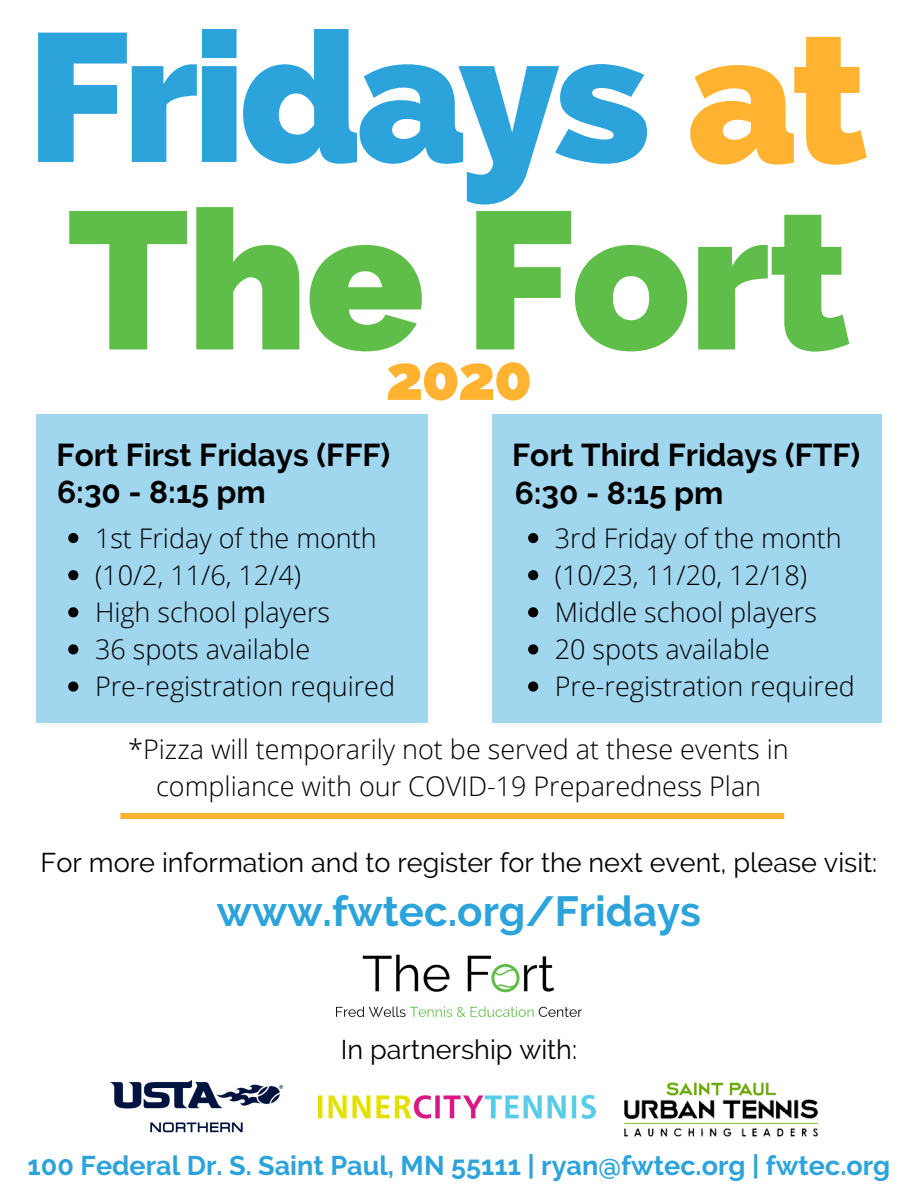
<style>
.page{position:relative;width:918px;height:1188px;background:#fff}
.page>*{position:absolute;margin:0;border:0;box-sizing:border-box;transform-origin:0 0}
.t1{font:800 195px "Raleway";letter-spacing:-.01em;color:#5fbe49}
.t2{font:800 182.25px "Raleway";letter-spacing:-.03em;color:#2ca3db}
.t3{font:800 63px "Raleway";color:#ffb331}
.t4{font:700 42px "Raleway";color:#2ca3db}
.t5{font:700 31.5px "Raleway";color:#000}
.t6{font:300 27px/37.2px "Open Sans";color:#000}
.t7{font:27px "Raleway";color:#000}
.t8{font:700 27px "Raleway";color:#2ca3db}
.s1{color:#ffb331}
</style>
<div class="page">
<img style="left:110px;top:1079px;width:174px;height:54px">
<img style="left:624px;top:1082px;width:194px;height:55px">
<img style="left:318px;top:1096px;width:277px;height:22px">
<div style="left:36px;top:415px;width:391px;height:308px;background:#a1d6ef"></div>
<div style="left:492px;top:415px;width:390px;height:308px;background:#a1d6ef"></div>
<div style="left:120px;top:813px;width:664px;height:6px;background:#ffb331"></div>
<svg style="left:68px;top:533px;width:10px;height:10px"></svg>
<svg style="left:68px;top:570px;width:10px;height:10px"></svg>
<svg style="left:68px;top:607px;width:10px;height:10px"></svg>
<svg style="left:68px;top:644px;width:10px;height:10px"></svg>
<svg style="left:68px;top:681px;width:10px;height:11px"></svg>
<svg style="left:528px;top:533px;width:10px;height:10px"></svg>
<svg style="left:528px;top:570px;width:10px;height:10px"></svg>
<svg style="left:528px;top:607px;width:10px;height:10px"></svg>
<svg style="left:528px;top:644px;width:10px;height:10px"></svg>
<svg style="left:528px;top:681px;width:10px;height:11px"></svg>
<img style="left:336px;top:954px;width:246px;height:64px">
<h2 class="t2" style="left:27px;top:-9px;width:843px">Fridays <span class="s1">at</span></h2>
<h1 class="t1" style="left:67px;top:166px;width:785px">The Fort</h1>
<h3 class="t3" style="left:386px;top:341px;width:148px">2020</h3>
<p class="t5" style="left:57px;top:437px;width:335px">Fort First Fridays (FFF)</p>
<p class="t5" style="left:512px;top:437px;width:350px">Fort Third Fridays (FTF)</p>
<p class="t5" style="left:57px;top:474px;width:210px">6:30 - 8:15 pm</p>
<p class="t5" style="left:515px;top:474px;width:210px">6:30 - 8:15 pm</p>
<p class="t6" style="left:95px;top:519px;width:302px">1st Friday of the month (10/2, 11/6, 12/4)<br>High school players<br>36 spots available<br>Pre-registration required</p>
<p class="t6" style="left:555px;top:519px;width:302px">3rd Friday of the month (10/23, 11/20, 12/18)<br>Middle school players<br>20 spots available<br>Pre-registration required</p>
<p class="t6" style="left:128px;top:730px;width:662px;text-align:center">*Pizza will temporarily not be served at these events in compliance with our COVID-19 Preparedness Plan</p>
<p class="t7" style="left:41px;top:847px;width:838px">For more information and to register for the next event, please visit:</p>
<h3 class="t4" style="left:217px;top:887px;width:486px">www.fwtec.org/Fridays</h3>
<p class="t7" style="left:341px;top:1033px;width:238px">In partnership with:</p>
<p class="t8" style="left:28px;top:1150px;width:864px">100 Federal Dr. S. Saint Paul, MN 55111 | ryan@fwtec.org | fwtec.org</p>
</div>
